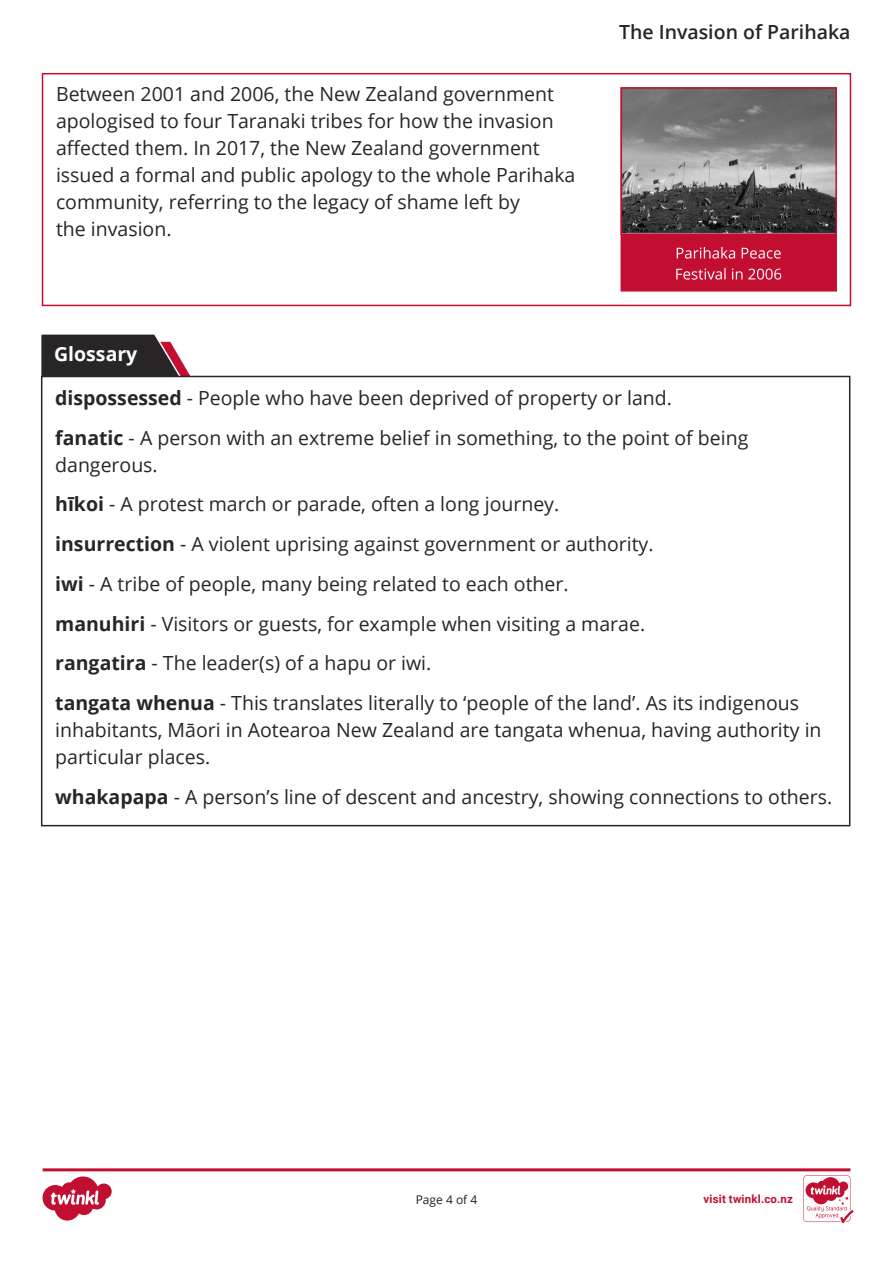
<style>
.page{position:relative;width:893px;height:1263px;background:#fff}
.page>*{position:absolute;margin:0;border:0;box-sizing:border-box;transform-origin:0 0}
._7-8_Body_Copy{font:19.5px/27px "Open Sans";color:#282526}
._7-8_Body_Copy-2{font:600 19.5px "Open Sans";color:#282526}
._7-8_Body_Copy-3{font:700 19.5px "Open Sans";color:#fff}
.t1{font:12px "Open Sans";color:#231f20}
.t2{font:700 11.4px "Roboto";letter-spacing:.02em;color:#c10e31}
.s1{font-weight:700}
</style>
<div class="page">
<svg style="left:183px;top:363px;width:14px;height:13px"></svg>
<svg style="left:41px;top:334px;width:142px;height:42px;background:#413538"></svg>
<div style="left:41px;top:376px;width:809px;height:450px;border:2px solid #282526"></div>
<div style="left:42px;top:73px;width:809px;height:233px;border:2px solid #c10e31"></div>
<div style="left:621px;top:87px;width:216px;height:205px;background:#c10e31;border:2px solid #c10e31"></div>
<img style="left:624px;top:90px;width:210px;height:142px">
<div style="left:621px;top:87px;width:216px;height:148px;border:2px solid #c10e31"></div>
<svg style="left:676px;top:268px;width:105px;height:12px"></svg>
<svg style="left:677px;top:247px;width:104px;height:12px"></svg>
<svg style="left:43px;top:1168px;width:810px;height:55px"></svg>
<p class="_7-8_Body_Copy" style="left:56px;top:80px;width:521px">Between 2001 and 2006, the New Zealand government apologised to four Taranaki tribes for how the invasion affected them. In 2017, the New Zealand government issued a formal and public apology to the whole Parihaka community, referring to the legacy of shame left by<br>the invasion.</p>
<p class="_7-8_Body_Copy-2" style="left:619px;top:19px;width:233px">The Invasion of Parihaka</p>
<p class="_7-8_Body_Copy-3" style="left:54px;top:340px;width:85px">Glossary</p>
<p class="_7-8_Body_Copy" style="left:55px;top:384px;width:618px"><span class="s1">dispossessed</span> - People who have been deprived of property or land.</p>
<p class="_7-8_Body_Copy" style="left:55px;top:424px;width:695px"><span class="s1">fanatic</span> - A person with an extreme belief in something, to the point of being dangerous.</p>
<p class="_7-8_Body_Copy" style="left:55px;top:490px;width:506px"><span class="s1">hīkoi</span> - A protest march or parade, often a long journey.</p>
<p class="_7-8_Body_Copy" style="left:55px;top:530px;width:600px"><span class="s1">insurrection</span> - A violent uprising against government or authority.</p>
<p class="_7-8_Body_Copy" style="left:55px;top:570px;width:515px"><span class="s1">iwi</span> - A tribe of people, many being related to each other.</p>
<p class="_7-8_Body_Copy" style="left:55px;top:610px;width:591px"><span class="s1">manuhiri</span> - Visitors or guests, for example when visiting a marae.</p>
<p class="_7-8_Body_Copy" style="left:55px;top:649px;width:378px"><span class="s1">rangatira</span> - The leader(s) of a hapu or iwi.</p>
<p class="_7-8_Body_Copy" style="left:55px;top:689px;width:768px"><span class="s1">tangata whenua</span> - This translates literally to ‘people of the land’. As its indigenous inhabitants, Māori in Aotearoa New Zealand are tangata whenua, having authority in particular places.</p>
<p class="_7-8_Body_Copy" style="left:55px;top:783px;width:778px"><span class="s1">whakapapa</span> - A person’s line of descent and ancestry, showing connections to others.</p>
<p class="t1" style="left:416px;top:1192px;width:63px">Page 4 of 4</p>
<p class="t2" style="left:704px;top:1191px;width:91px">visit twinkl.co.nz</p>
</div>
